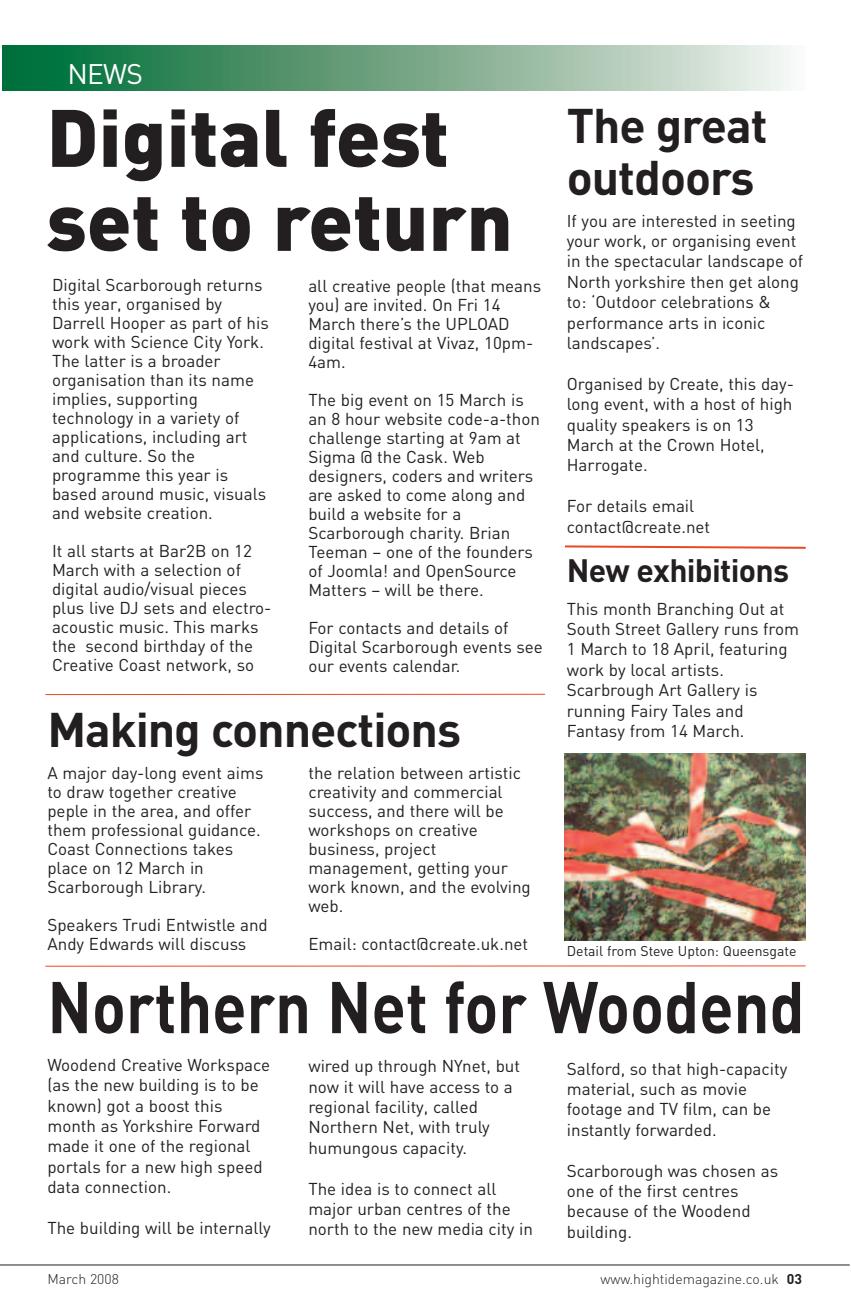
<style>
.page{position:relative;width:851px;height:1304px;background:#fff}
.page>*{position:absolute;margin:0;border:0;box-sizing:border-box;transform-origin:0 0}
.t1{font:900 80px/84px "DIN";color:#231f20}
.t2{font:700 72px "DIN";color:#231f20;scale:.87 1}
.t3{font:700 48px/52px "DIN";letter-spacing:-.02em;color:#231f20}
.t4{font:700 32px "DIN";letter-spacing:-.02em;color:#231f20}
.t5{font:28px "DIN";color:#fff}
.t6{font:17px/19px "DIN";color:#231f20}
.t7{font:300 14px "DIN";color:#231f20}
.t8{font:14px "DIN";color:#231f20}
.s1{font-weight:700}
</style>
<div class="page">
<div style="left:3px;top:45px;width:802px;height:46px;background:linear-gradient(to right,#00652c,#f4efea)"></div>
<hr style="left:45px;top:694px;width:500px;height:1px;background:#e64a25">
<hr style="left:45px;top:965px;width:760px;height:2px;background:#e64a25">
<hr style="left:0;top:1265px;width:849px;height:1px;background:#231f20">
<svg style="left:564px;top:545px;width:242px;height:4px"></svg>
<img style="left:564px;top:754px;width:241px;height:186px">
<h3 class="t5" style="left:67px;top:58px;width:77px">NEWS</h3>
<h1 class="t1" style="left:46px;top:97px;width:468px">Digital fest set to return</h1>
<p class="t6" style="left:52px;top:276px;width:218px">Digital Scarborough returns this year, organised by<br>Darrell Hooper as part of his work with Science City York.<br>The latter is a broader organisation than its name implies, supporting technology in a variety of applications, including art and culture. So the programme this year is based around music, visuals and website creation.</p>
<p class="t6" style="left:52px;top:542px;width:221px">It all starts at Bar2B on 12<br>March with a selection of digital audio/visual pieces plus live DJ sets and electro&shy;acoustic music. This marks the second birthday of the<br>Creative Coast network, so</p>
<p class="t6" style="left:308px;top:277px;width:234px">all creative people (that means you) are invited. On Fri 14<br>March there’s the UPLOAD digital festival at Vivaz, 10pm-<br>4am.</p>
<p class="t6" style="left:308px;top:391px;width:233px">The big event on 15 March is an 8 hour website code-a-thon challenge starting at 9am at<br>Sigma @ the Cask. Web designers, coders and writers are asked to come along and build a website for a<br>Scarborough charity. Brian<br>Teeman – one of the founders of Joomla! and OpenSource<br>Matters – will be there.</p>
<p class="t6" style="left:308px;top:619px;width:236px">For contacts and details of<br>Digital Scarborough events see our events calendar.</p>
<h3 class="t3" style="left:47px;top:705px;width:415px">Making connections</h3>
<p class="t6" style="left:47px;top:764px;width:217px">A major day-long event aims to draw together creative peple in the area, and offer them professional guidance.<br>Coast Connections takes place on 12 March in<br>Scarborough Library.</p>
<p class="t6" style="left:47px;top:916px;width:222px">Speakers Trudi Entwistle and<br>Andy Edwards will discuss</p>
<p class="t6" style="left:308px;top:764px;width:224px">the relation between artistic creativity and commercial success, and there will be workshops on creative business, project management, getting your work known, and the evolving web.</p>
<p class="t6" style="left:308px;top:935px;width:221px">Email: contact@create.uk.net</p>
<h3 class="t3" style="left:566px;top:100px;width:202px">The great outdoors</h3>
<p class="t6" style="left:566px;top:210px;width:238px;line-height:20.4px">If you are interested in seeting your work, or organising event in the spectacular landscape of<br>North yorkshire then get along to: ‘Outdoor celebrations &amp; performance arts in iconic landscapes’.</p>
<p class="t6" style="left:566px;top:374px;width:229px;line-height:20.4px">Organised by Create, this day&shy;long event, with a host of high quality speakers is on 13<br>March at the Crown Hotel,<br>Harrogate.</p>
<p class="t6" style="left:566px;top:496px;width:145px;line-height:20.4px">For details email contact@create.net</p>
<h3 class="t4" style="left:566px;top:552px;width:224px">New exhibitions</h3>
<p class="t6" style="left:566px;top:598px;width:234px;line-height:20.4px">This month Branching Out at<br>South Street Gallery runs from<br>1 March to 18 April, featuring work by local artists.<br>Scarbrough Art Gallery is running Fairy Tales and<br>Fantasy from 14 March.</p>
<p class="t8" style="left:566px;top:943px;width:231px">Detail from Steve Upton: Queensgate</p>
<h2 class="t2" style="left:47px;top:966px;width:871px">Northern Net for Woodend</h2>
<p class="t6" style="left:47px;top:1055px;width:224px;line-height:20.4px">Woodend Creative Workspace (as the new building is to be known) got a boost this month as Yorkshire Forward made it one of the regional portals for a new high speed data connection.</p>
<p class="t6" style="left:47px;top:1219px;width:225px">The building will be internally</p>
<p class="t6" style="left:308px;top:1056px;width:213px;line-height:20.4px">wired up through NYnet, but now it will have access to a regional facility, called<br>Northern Net, with truly humungous capacity.</p>
<p class="t6" style="left:308px;top:1178px;width:226px;line-height:20.4px">The idea is to connect all major urban centres of the north to the new media city in</p>
<p class="t6" style="left:566px;top:1058px;width:222px;line-height:20.4px">Salford, so that high-capacity material, such as movie footage and TV film, can be instantly forwarded.</p>
<p class="t6" style="left:566px;top:1160px;width:213px;line-height:20.4px">Scarborough was chosen as one of the first centres because of the Woodend building.</p>
<p class="t7" style="left:47px;top:1271px;width:73px">March 2008</p>
<p class="t7" style="left:600px;top:1271px;width:203px">www.hightidemagazine.co.uk <span class="s1">03</span></p>
</div>
